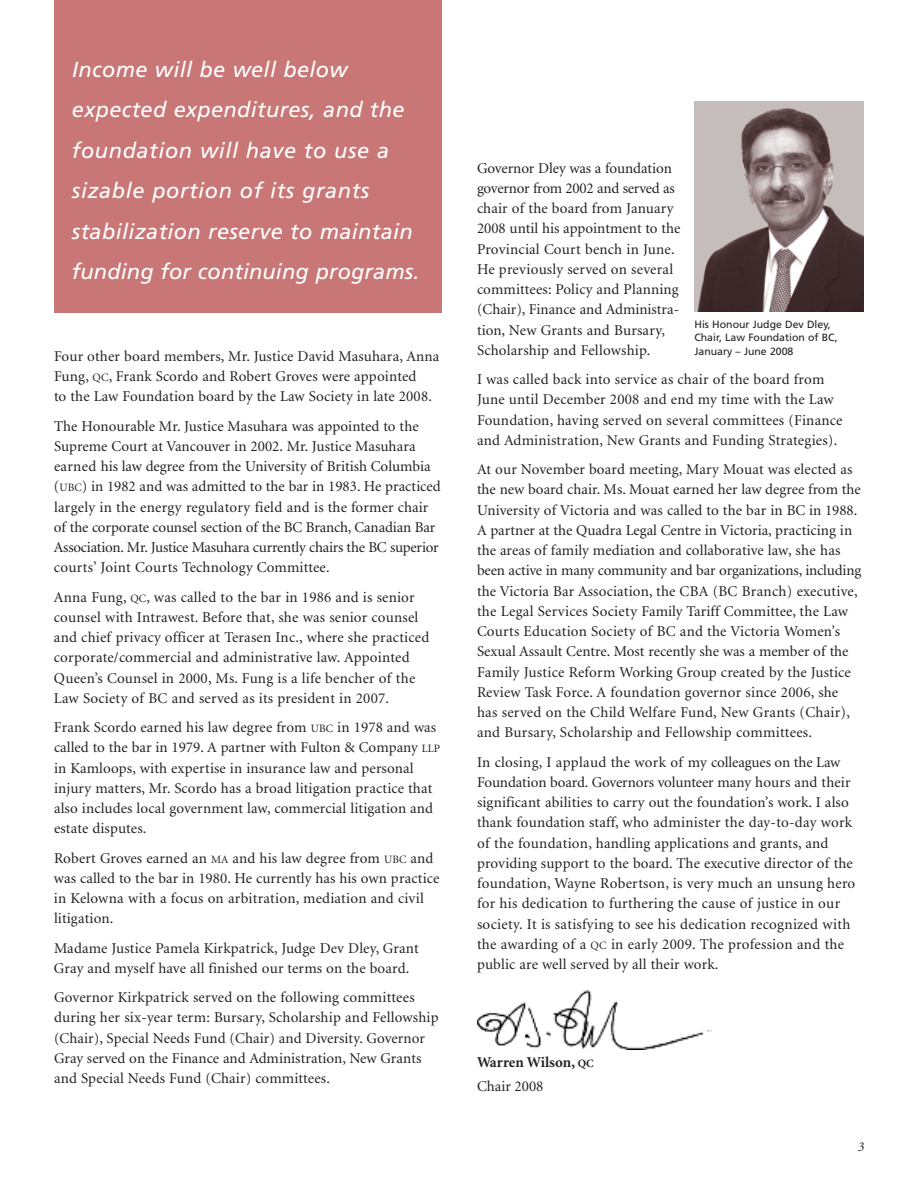
<style>
.page{position:relative;width:918px;height:1188px;background:#fff}
.page>*{position:absolute;margin:0;border:0;box-sizing:border-box;transform-origin:0 0}
.t1{font:italic 21.75px/40.5px "Frutiger";letter-spacing:.015em;color:#fff}
.t2{font:15px/20.2px "Minion";letter-spacing:.01em;color:#231f20}
.t3{font:700 15px/24.8px "Minion";color:#231f20}
.t4{font:italic 13.5px "Minion";color:#231f20}
.t5{font:10.5px/13.5px "Frutiger";color:#231f20}
.s1{font-size:11.25px}
.s2{font-weight:400}
</style>
<div class="page">
<div style="left:54px;top:0;width:387px;height:313px;background:#c97677"></div>
<img style="left:477px;top:989px;width:234px;height:61px">
<img style="left:694px;top:102px;width:170px;height:210px">
<h1 class="t1" style="left:72px;top:50px;width:349px">Income will be well below expected expenditures, and the foundation will have to use a sizable portion of its grants stabilization reserve to maintain funding for continuing programs.</h1>
<p class="t2" style="left:54px;top:347px;width:387px">Four other board members, Mr. Justice David Masuhara, Anna<br>Fung, <span class="s1">QC</span>, Frank Scordo and Robert Groves were appointed<br>to the Law Foundation board by the Law Society in late 2008.</p>
<p class="t2" style="left:54px;top:417px;width:388px">The Honourable Mr. Justice Masuhara was appointed to the Supreme Court at Vancouver in 2002. Mr. Justice Masuhara earned his law degree from the University of British Columbia (<span class="s1">UBC</span>) in 1982 and was admitted to the bar in 1983. He practiced largely in the energy regulatory field and is the former chair of the corporate counsel section of the BC Branch, Canadian Bar Association. Mr. Justice Masuhara currently chairs the BC superior courts’ Joint Courts Technology Committee.</p>
<p class="t2" style="left:54px;top:588px;width:377px">Anna Fung, <span class="s1">QC</span>, was called to the bar in 1986 and is senior counsel with Intrawest. Before that, she was senior counsel and chief privacy officer at Terasen Inc., where she practiced corporate/commercial and administrative law. Appointed Queen’s Counsel in 2000, Ms. Fung is a life bencher of the Law Society of BC and served as its president in 2007.</p>
<p class="t2" style="left:54px;top:718px;width:388px">Frank Scordo earned his law degree from <span class="s1">UBC</span> in 1978 and was called to the bar in 1979. A partner with Fulton &amp; Company <span class="s1">LLP </span>in Kamloops, with expertise in insurance law and personal injury matters, Mr. Scordo has a broad litigation practice that also includes local government law, commercial litigation and estate disputes.</p>
<p class="t2" style="left:54px;top:849px;width:387px">Robert Groves earned an <span class="s1">MA</span> and his law degree from <span class="s1">UBC</span> and was called to the bar in 1980. He currently has his own practice in Kelowna with a focus on arbitration, mediation and civil litigation.</p>
<p class="t2" style="left:54px;top:939px;width:366px">Madame Justice Pamela Kirkpatrick, Judge Dev Dley, Grant<br>Gray and myself have all finished our terms on the board.</p>
<p class="t2" style="left:54px;top:988px;width:386px">Governor Kirkpatrick served on the following committees during her six-year term: Bursary, Scholarship and Fellowship (Chair), Special Needs Fund (Chair) and Diversity. Governor Gray served on the Finance and Administration, New Grants and Special Needs Fund (Chair) committees.</p>
<p class="t2" style="left:477px;top:159px;width:205px">Governor Dley was a foundation governor from 2002 and served as chair of the board from January<br>2008 until his appointment to the<br>Provincial Court bench in June.<br>He previously served on several committees: Policy and Planning (Chair), Finance and Administra&shy;tion, New Grants and Bursary,<br>Scholarship and Fellowship.</p>
<p class="t2" style="left:477px;top:370px;width:367px">I was called back into service as chair of the board from June until December 2008 and end my time with the Law Foundation, having served on several committees (Finance and Administration, New Grants and Funding Strategies).</p>
<p class="t2" style="left:477px;top:460px;width:386px">At our November board meeting, Mary Mouat was elected as the new board chair. Ms. Mouat earned her law degree from the University of Victoria and was called to the bar in BC in 1988.<br>A partner at the Quadra Legal Centre in Victoria, practicing in the areas of family mediation and collaborative law, she has been active in many community and bar organizations, including the Victoria Bar Association, the CBA (BC Branch) executive, the Legal Services Society Family Tariff Committee, the Law Courts Education Society of BC and the Victoria Women’s Sexual Assault Centre. Most recently she was a member of the Family Justice Reform Working Group created by the Justice Review Task Force. A foundation governor since 2006, she has served on the Child Welfare Fund, New Grants (Chair), and Bursary, Scholarship and Fellowship committees.</p>
<p class="t2" style="left:477px;top:753px;width:380px">In closing, I applaud the work of my colleagues on the Law Foundation board. Governors volunteer many hours and their significant abilities to carry out the foundation’s work. I also thank foundation staff, who administer the day-to-day work of the foundation, handling applications and grants, and providing support to the board. The executive director of the foundation, Wayne Robertson, is very much an unsung hero for his dedication to furthering the cause of justice in our society. It is satisfying to see his dedication recognized with the awarding of a <span class="s1">QC</span> in early 2009. The profession and the public are well served by all their work.</p>
<p class="t5" style="left:694px;top:318px;width:145px">His Honour Judge Dev Dley,<br>Chair, Law Foundation of BC,<br>January – June 2008</p>
<p class="t3" style="left:477px;top:1051px;width:118px">Warren Wilson, <span class="s1">QC<br></span><span class="s2">Chair 2008</span></p>
<p class="t4" style="left:858px;top:1142px;width:8px">3</p>
</div>
